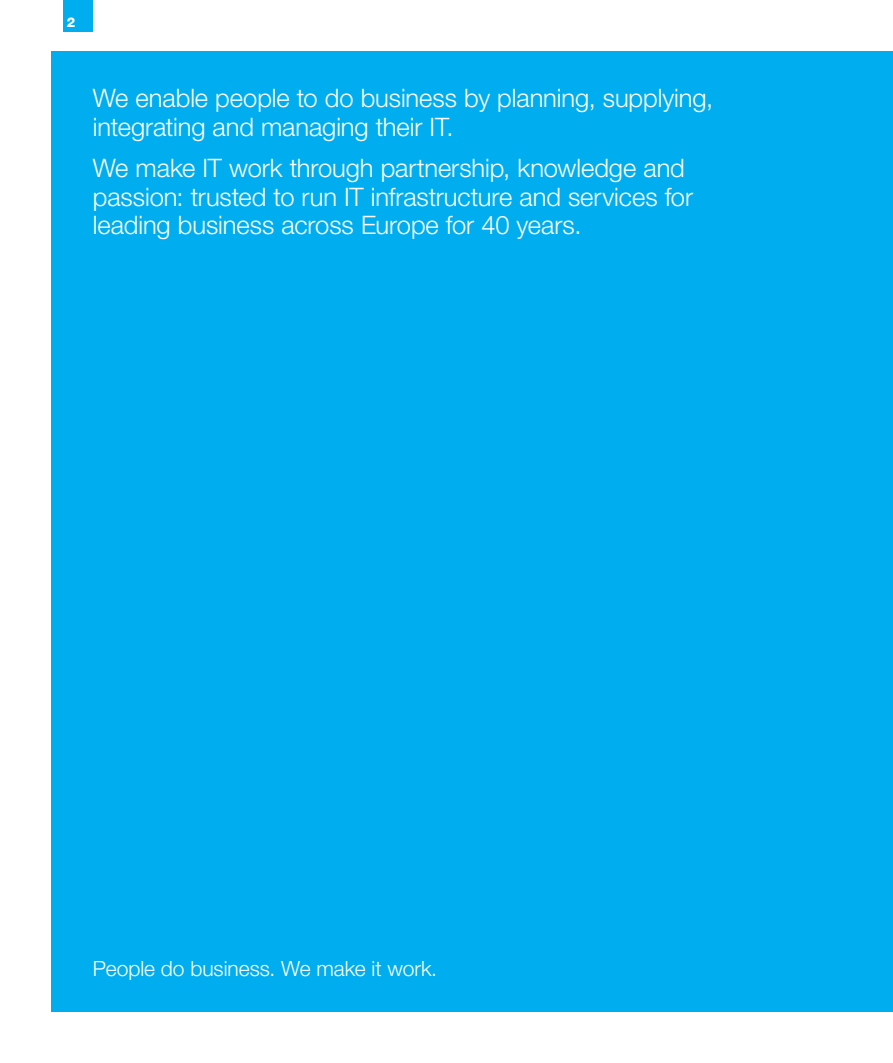
<style>
.page{position:relative;width:893px;height:1063px;background:#fff}
.page>*{position:absolute;margin:0;border:0;box-sizing:border-box;transform-origin:0 0}
.t1{font:300 25.5px/28.5px "Helvetica Neue LT Std";letter-spacing:-.005em;color:#fff}
.t2{font:300 21px "Helvetica Neue LT Std";color:#fff}
.t3{font:800 13.5px "Helvetica Neue LT Std";color:#fff}
</style>
<div class="page">
<div style="left:63px;top:0;width:30px;height:32px;background:#00aeef"></div>
<div style="left:51px;top:51px;width:842px;height:961px;background:#00aeef"></div>
<p class="t3" style="left:67px;top:14px;width:10px">2</p>
<p class="t1" style="left:93px;top:84px;width:622px">We enable people to do business by planning, supplying, integrating and managing their IT.</p>
<p class="t1" style="left:93px;top:153px;width:602px">We make IT work through partnership, knowledge and passion: trusted to run IT infrastructure and services for leading business across Europe for 40 years.</p>
<p class="t2" style="left:93px;top:956px;width:346px">People do business. We make it work.</p>
</div>
